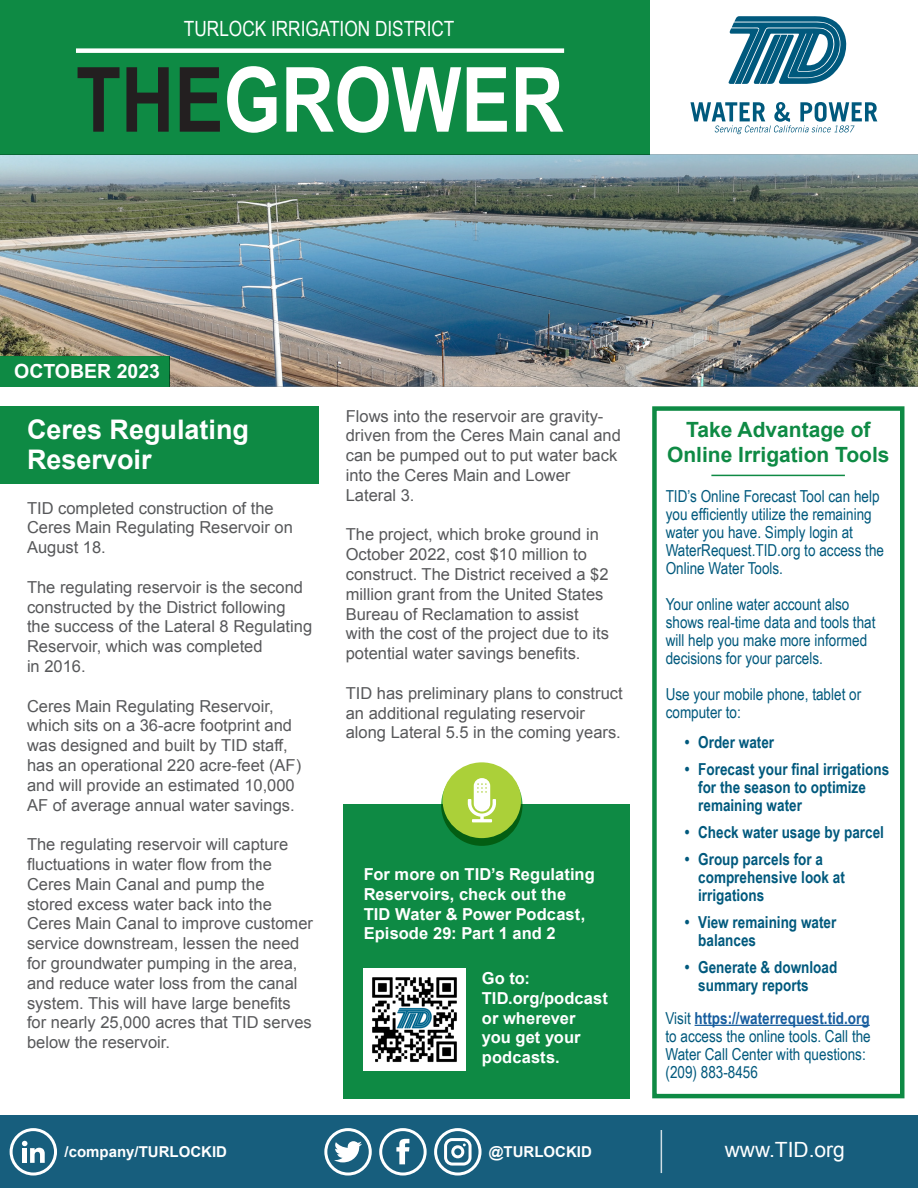
<style>
.page{position:relative;width:918px;height:1188px;background:#fff}
.page>*{position:absolute;margin:0;border:0;box-sizing:border-box;transform-origin:0 0}
.t1{font:700 90px "Arial Narrow";color:#fff}
.Subtitle{font:700 27px/29.4px "Arial";color:#fff}
.t2{font:700 21px/25.2px "Arial";color:#0e8a44;text-align:center}
.t3{font:21px "Arial Narrow";color:#fff}
.t4{font:21px "Arial";color:#fff}
.t5{font:700 19.5px "Arial";color:#fff}
.t6{font:16.5px/19.8px "Arial";color:#57585a}
.t7{font:16.5px/18px "Arial Narrow";color:#00597d}
.t8{font:700 16.5px/18px "Arial Narrow";color:#00597d}
.t9{font:700 16.5px/19.8px "Arial";letter-spacing:.005em;color:#fff}
.t10{font:700 15px "Arial";color:#fff}
.s1{color:#231f20}
.s2{font-weight:700;color:#175d9e}
</style>
<div class="page">
<div style="left:652px;top:406px;width:252px;height:692px;border:4px solid #0e8a44"></div>
<hr style="left:695px;top:1025px;width:175px;height:1px;background:#175d9e">
<hr style="left:711px;top:475px;width:134px;height:1px;background:#0e8a44">
<div style="left:0;top:1116px;width:918px;height:72px;background:#175e7d"></div>
<div style="left:10px;top:1128px;width:47px;height:48px;border:3px solid #fff;border-radius:50%"></div>
<svg style="left:22px;top:1141px;width:23px;height:22px"></svg>
<hr style="left:661px;top:1130px;width:1px;height:43px;background:#fff">
<div style="left:379px;top:1128px;width:48px;height:48px;border:3px solid #fff;border-radius:50%"></div>
<svg style="left:396px;top:1139px;width:13px;height:25px"></svg>
<div style="left:324px;top:1128px;width:48px;height:48px;border:3px solid #fff;border-radius:50%"></div>
<svg style="left:334px;top:1141px;width:28px;height:21px"></svg>
<div style="left:434px;top:1128px;width:48px;height:48px;border:3px solid #fff;border-radius:50%"></div>
<div style="left:444px;top:1138px;width:28px;height:28px;border:3px solid #fff;border-radius:7px"></div>
<div style="left:451px;top:1145px;width:13px;height:13px;border:3px solid #fff;border-radius:50%"></div>
<div style="left:0;top:407px;width:319px;height:77px;background:#0e8a44"></div>
<div style="left:343px;top:804px;width:287px;height:294px;background:#0e8a44"></div>
<svg style="left:441px;top:765px;width:82px;height:81px"></svg>
<div style="left:443px;top:762px;width:78px;height:76px;background:#abd039;border-radius:50%"></div>
<svg style="left:468px;top:778px;width:28px;height:44px"></svg>
<img style="left:364px;top:969px;width:101px;height:101px">
<div style="left:0;top:0;width:650px;height:154px;background:#0e8a44"></div>
<div style="left:76px;top:48px;width:488px;height:5px;background:#fff"></div>
<svg style="left:728px;top:16px;width:119px;height:68px"></svg>
<svg style="left:690px;top:102px;width:187px;height:32px"></svg>
<img style="left:0;top:154px;width:918px;height:233px">
<p class="t3" style="left:184px;top:13px;width:272px">TURLOCK IRRIGATION DISTRICT</p>
<h1 class="t1" style="left:76px;top:32px;width:489px"><span class="s1">THE</span>GROWER</h1>
<p class="t5" style="left:14px;top:358px;width:147px">OCTOBER 2023</p>
<p class="Subtitle" style="left:27px;top:416px;width:224px">Ceres Regulating<br>Reservoir</p>
<p class="t6" style="left:27px;top:498px;width:267px">TID completed construction of the<br>Ceres Main Regulating Reservoir on<br>August 18.</p>
<p class="t6" style="left:27px;top:577px;width:287px">The regulating reservoir is the second constructed by the District following the success of the Lateral 8 Regulating Reservoir, which was completed</p>
<p class="t6" style="left:27px;top:657px;width:60px">in 2016.</p>
<p class="t6" style="left:27px;top:696px;width:267px">Ceres Main Regulating Reservoir, which sits on a 36-acre footprint and was designed and built by TID staff,</p>
<p class="t6" style="left:27px;top:756px;width:276px">has an operational 220 acre-feet (AF) and will provide an estimated 10,000<br>AF of average annual water savings.</p>
<p class="t6" style="left:27px;top:835px;width:288px">The regulating reservoir will capture fluctuations in water flow from the Ceres Main Canal and pump the stored excess water back into the Ceres Main Canal to improve customer service downstream, lessen the need for groundwater pumping in the area, and reduce water loss from the canal system. This will have large benefits for nearly 25,000 acres that TID serves below the reservoir.</p>
<p class="t6" style="left:346px;top:406px;width:277px">Flows into the reservoir are gravity&shy;driven from the Ceres Main canal and can be pumped out to put water back</p>
<p class="t6" style="left:346px;top:466px;width:226px">into the Ceres Main and Lower</p>
<p class="t6" style="left:346px;top:485px;width:70px">Lateral 3.</p>
<p class="t6" style="left:346px;top:525px;width:265px">The project, which broke ground in October 2022, cost $10 million to construct. The District received a $2 million grant from the United States Bureau of Reclamation to assist with the cost of the project due to its potential water savings benefits.</p>
<p class="t6" style="left:346px;top:683px;width:278px">TID has preliminary plans to construct an additional regulating reservoir along Lateral 5.5 in the coming years.</p>
<p class="t9" style="left:364px;top:865px;width:233px">For more on TID’s Regulating<br>Reservoirs, check out the<br>TID Water &amp; Power Podcast,<br>Episode 29: Part 1 and 2</p>
<p class="t9" style="left:482px;top:969px;width:50px">Go to:</p>
<p class="t9" style="left:482px;top:989px;width:128px">TID.org/podcast</p>
<p class="t9" style="left:482px;top:1009px;width:100px">or wherever you get your podcasts.</p>
<p class="t2" style="left:667px;top:418px;width:224px">Take Advantage of<br>Online Irrigation Tools</p>
<p class="t7" style="left:666px;top:487px;width:220px">TID’s Online Forecast Tool can help you efficiently utilize the remaining water you have. Simply login at<br>WaterRequest.TID.org to access the<br>Online Water Tools.</p>
<p class="t7" style="left:666px;top:595px;width:211px">Your online water account also shows real-time data and tools that will help you make more informed decisions for your parcels.</p>
<p class="t7" style="left:666px;top:685px;width:197px">Use your mobile phone, tablet or computer to:</p>
<p class="t8" style="left:685px;top:732px;width:91px">• Order water</p>
<p class="t8" style="left:698px;top:759px;width:192px;text-indent:-14px">• Forecast your final irrigations for the season to optimize remaining water</p>
<p class="t8" style="left:685px;top:822px;width:201px">• Check water usage by parcel</p>
<p class="t8" style="left:698px;top:849px;width:148px;text-indent:-14px">• Group parcels for a comprehensive look at irrigations</p>
<p class="t8" style="left:698px;top:912px;width:140px;text-indent:-14px">• View remaining water balances</p>
<p class="t8" style="left:698px;top:957px;width:141px;text-indent:-14px">• Generate &amp; download summary reports</p>
<p class="t7" style="left:666px;top:1008px;width:207px">Visit <span class="s2">https://waterrequest.tid.org </span>to access the online tools. Call the<br>Water Call Center with questions: (209) 883-8456</p>
<p class="t10" style="left:65px;top:1142px;width:164px">/company/TURLOCKID</p>
<p class="t10" style="left:489px;top:1142px;width:104px">@TURLOCKID</p>
<p class="t4" style="left:725px;top:1136px;width:122px">www.TID.org</p>
</div>
